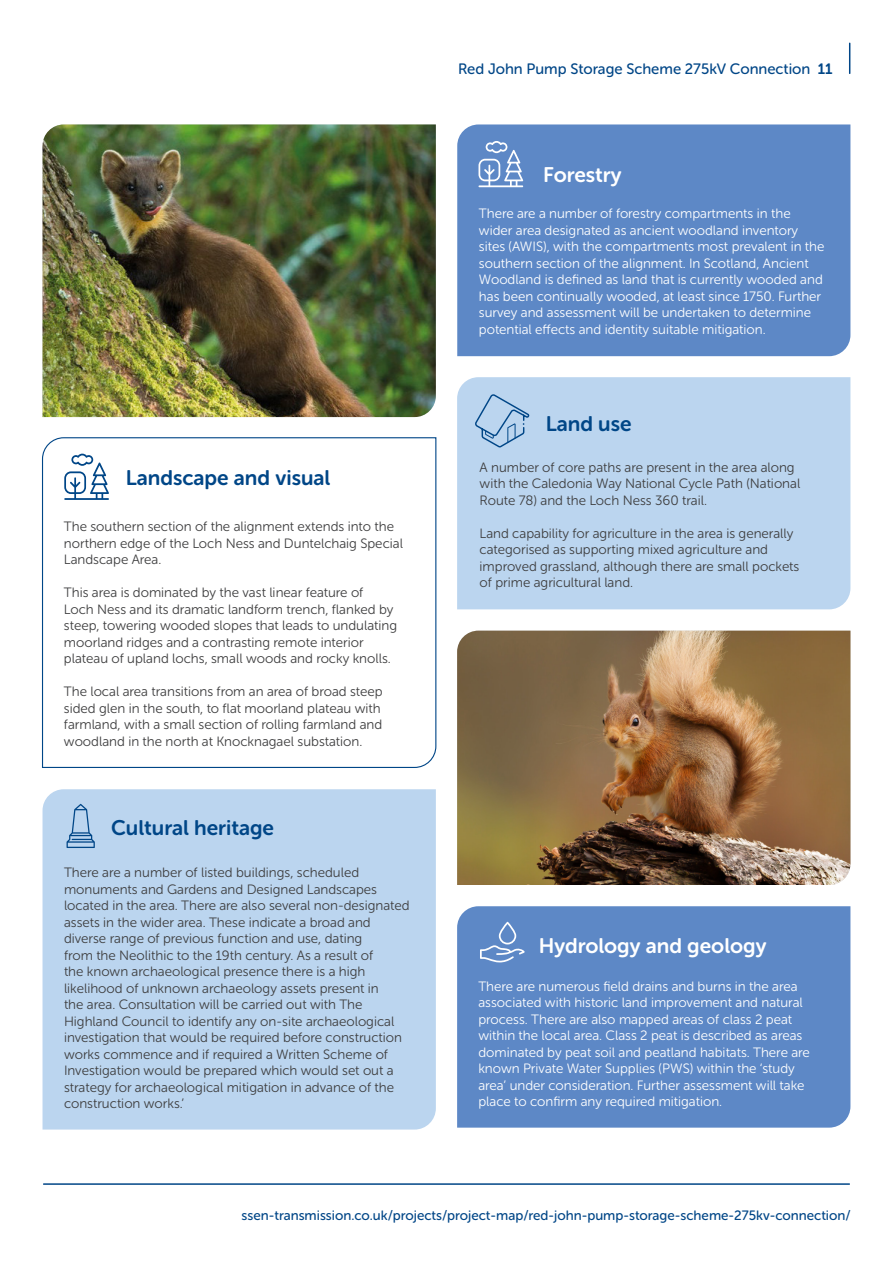
<style>
.page{position:relative;width:893px;height:1263px;background:#fff}
.page>*{position:absolute;margin:0;border:0;box-sizing:border-box;transform-origin:0 0}
.Subheading__Mono{font:21px "Museo Sans Rounded 700";color:#fff}
.Subheading__Mono-2{font:21px "Museo Sans Rounded 700";color:#004687}
.Subheading{font:21px "Museo Sans Rounded 700";color:#004687}
.t1{font:15px "Museo Sans Rounded 500";color:#004687}
.Body{font:13.5px/16.5px "Museo Sans Rounded 300";color:#3e3e3f}
.Body-2{font:13.5px/16.5px "Museo Sans Rounded 300";color:#fff}
.t2{font:13.5px "Museo Sans Rounded 500";color:#004687}
.s1{font-family:"Museo Sans Rounded 700"}
</style>
<div class="page">
<div style="left:457px;top:906px;width:393px;height:221px;background:#5d88c6"></div>
<img style="left:43px;top:124px;width:393px;height:293px">
<img style="left:457px;top:631px;width:393px;height:254px">
<div style="left:457px;top:377px;width:393px;height:232px;background:#bbd5ef"></div>
<div style="left:457px;top:124px;width:393px;height:232px;background:#5d88c6"></div>
<hr style="left:849px;top:43px;width:1px;height:30px;background:#004687">
<hr style="left:44px;top:1183px;width:805px;height:2px;background:#004687">
<div style="left:43px;top:789px;width:393px;height:340px;background:#bbd5ef"></div>
<svg style="left:67px;top:804px;width:28px;height:44px"></svg>
<svg style="left:478px;top:141px;width:45px;height:46px"></svg>
<svg style="left:42px;top:437px;width:395px;height:331px"></svg>
<svg style="left:64px;top:454px;width:45px;height:46px"></svg>
<svg style="left:480px;top:922px;width:45px;height:40px;background:#769ace"></svg>
<svg style="left:473px;top:393px;width:58px;height:56px;background:#a6c4e3"></svg>
<p class="t1" style="left:458px;top:61px;width:376px">Red John Pump Storage Scheme 275kV Connection <span class="s1">11</span></p>
<p class="Subheading__Mono" style="left:543px;top:163px;width:80px">Forestry</p>
<p class="Body-2" style="left:479px;top:206px;width:313px">There are a number of forestry compartments in the</p>
<p class="Body-2" style="left:479px;top:222px;width:321px">wider area designated as ancient woodland inventory</p>
<p class="Body-2" style="left:479px;top:239px;width:347px">sites (AWIS), with the compartments most prevalent in the</p>
<p class="Body-2" style="left:479px;top:255px;width:345px">southern section of the alignment. In Scotland, Ancient<br>Woodland is defined as land that is currently wooded and</p>
<p class="Body-2" style="left:479px;top:288px;width:344px">has been continually wooded, at least since 1750. Further</p>
<p class="Body-2" style="left:479px;top:305px;width:334px">survey and assessment will be undertaken to determine</p>
<p class="Body-2" style="left:479px;top:321px;width:288px">potential effects and identity suitable mitigation.</p>
<p class="Subheading" style="left:126px;top:466px;width:206px">Landscape and visual</p>
<p class="Body" style="left:64px;top:519px;width:341px">The southern section of the alignment extends into the northern edge of the Loch Ness and Duntelchaig Special</p>
<p class="Body" style="left:64px;top:552px;width:99px">Landscape Area.</p>
<p class="Body" style="left:64px;top:585px;width:301px">This area is dominated by the vast linear feature of</p>
<p class="Body" style="left:64px;top:601px;width:335px">Loch Ness and its dramatic landform trench, flanked by steep, towering wooded slopes that leads to undulating</p>
<p class="Body" style="left:64px;top:634px;width:301px">moorland ridges and a contrasting remote interior</p>
<p class="Body" style="left:64px;top:651px;width:328px">plateau of upland lochs, small woods and rocky knolls.</p>
<p class="Body" style="left:64px;top:684px;width:320px">The local area transitions from an area of broad steep sided glen in the south, to flat moorland plateau with farmland, with a small section of rolling farmland and woodland in the north at Knocknagael substation.</p>
<p class="Subheading__Mono-2" style="left:111px;top:816px;width:164px">Cultural heritage</p>
<p class="Body" style="left:64px;top:864px;width:297px">There are a number of listed buildings, scheduled</p>
<p class="Body" style="left:64px;top:881px;width:315px">monuments and Gardens and Designed Landscapes</p>
<p class="Body" style="left:64px;top:897px;width:347px">located in the area. There are also several non-designated</p>
<p class="Body" style="left:64px;top:914px;width:308px">assets in the wider area. These indicate a broad and</p>
<p class="Body" style="left:64px;top:930px;width:300px">diverse range of previous function and use, dating</p>
<p class="Body" style="left:64px;top:947px;width:311px">from the Neolithic to the 19th century. As a result of</p>
<p class="Body" style="left:64px;top:963px;width:303px">the known archaeological presence there is a high</p>
<p class="Body" style="left:64px;top:980px;width:316px">likelihood of unknown archaeology assets present in</p>
<p class="Body" style="left:64px;top:996px;width:340px">the area. Consultation will be carried out with The Highland Council to identify any on-site archaeological investigation that would be required before construction works commence and if required a Written Scheme of Investigation would be prepared which would set out a strategy for archaeological mitigation in advance of the construction works.’</p>
<p class="Subheading__Mono-2" style="left:546px;top:412px;width:87px">Land use</p>
<p class="Body" style="left:480px;top:459px;width:317px">A number of core paths are present in the area along</p>
<p class="Body" style="left:480px;top:475px;width:322px">with the Caledonia Way National Cycle Path (National<br>Route 78) and the Loch Ness 360 trail.</p>
<p class="Body" style="left:480px;top:525px;width:315px">Land capability for agriculture in the area is generally</p>
<p class="Body" style="left:480px;top:541px;width:290px">categorised as supporting mixed agriculture and</p>
<p class="Body" style="left:480px;top:558px;width:321px">improved grassland, although there are small pockets</p>
<p class="Body" style="left:480px;top:574px;width:155px">of prime agricultural land.</p>
<p class="Subheading__Mono" style="left:539px;top:933px;width:229px">Hydrology and geology</p>
<p class="Body-2" style="left:478px;top:978px;width:321px">There are numerous field drains and burns in the area</p>
<p class="Body-2" style="left:478px;top:994px;width:326px">associated with historic land improvement and natural</p>
<p class="Body-2" style="left:478px;top:1011px;width:315px">process. There are also mapped areas of class 2 peat</p>
<p class="Body-2" style="left:478px;top:1027px;width:325px">within the local area. Class 2 peat is described as areas</p>
<p class="Body-2" style="left:478px;top:1044px;width:333px">dominated by peat soil and peatland habitats. There are known Private Water Supplies (PWS) within the ‘study area’ under consideration. Further assessment will take place to confirm any required mitigation.</p>
<p class="t2" style="left:242px;top:1208px;width:611px">ssen-transmission.co.uk/projects/project-map/red-john-pump-storage-scheme-275kv-connection/</p>
</div>
